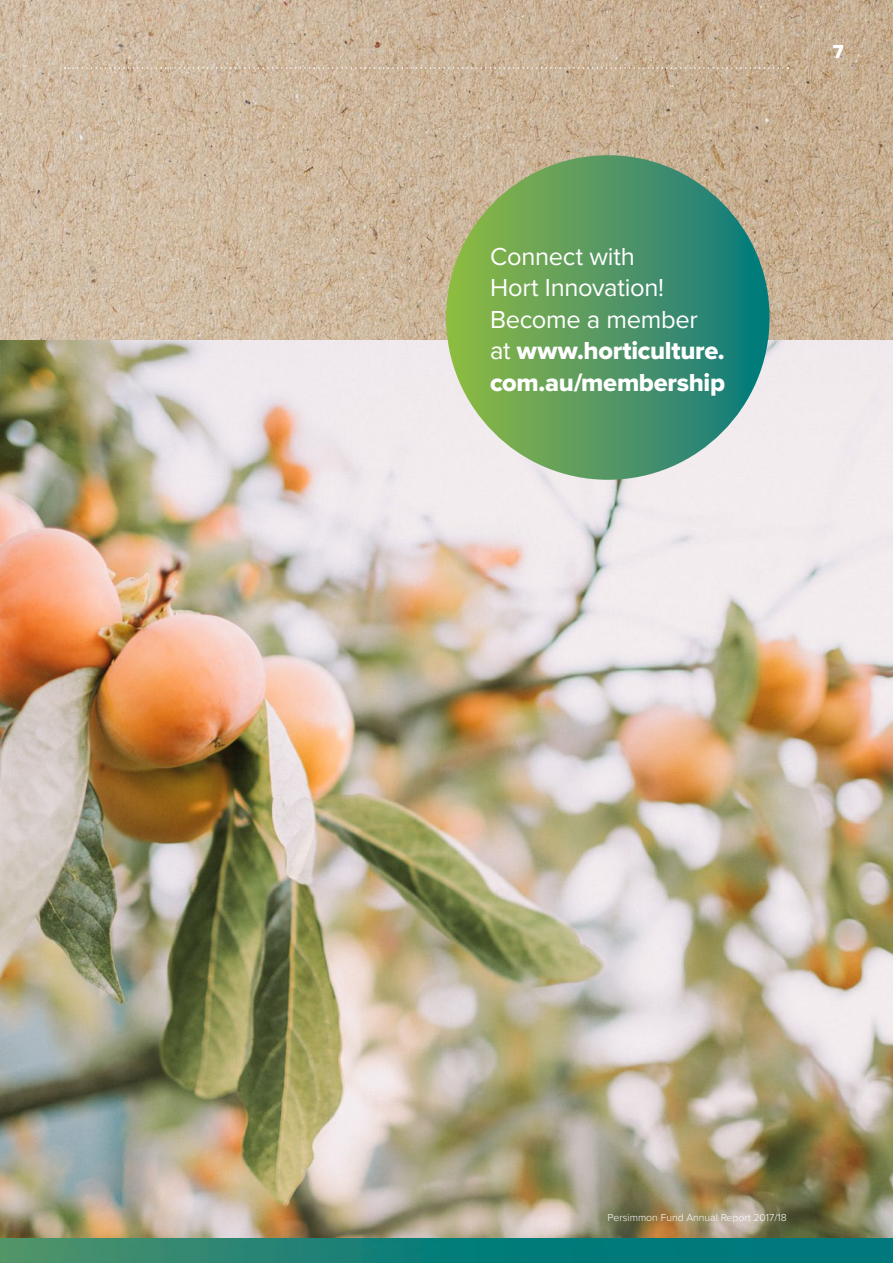
<style>
.page{position:relative;width:893px;height:1263px;background:#fff}
.page>*{position:absolute;margin:0;border:0;box-sizing:border-box;transform-origin:0 0}
.t1{font:25.5px/31.5px "Proxima Nova";letter-spacing:-.01em;color:#fff}
.t2{font:25.5px/31.5px "Proxima Nova Extrabld";letter-spacing:-.015em;color:#fff}
.t3{font:19.5px "Proxima Nova Extrabld";color:#fff}
.t4{font:300 10.5px "Proxima Nova";color:#fff}
.s1{font-family:"Proxima Nova"}
</style>
<div class="page">
<img style="left:0;top:0;width:893px;height:340px">
<svg style="left:65px;top:67px;width:723px;height:2px"></svg>
<img style="left:0;top:340px;width:893px;height:898px">
<svg style="left:446px;top:155px;width:324px;height:325px;background:#6fa376"></svg>
<img style="left:0;top:1238px;width:893px;height:25px">
<p class="t1" style="left:490px;top:239px;width:209px">Connect with<br>Hort Innovation!<br>Become a member</p>
<p class="t2" style="left:490px;top:334px;width:236px"><span class="s1">at</span> www.horticulture. com.au/membership</p>
<p class="t3" style="left:833px;top:37px;width:12px">7</p>
<p class="t4" style="left:607px;top:1209px;width:181px">Persimmon Fund Annual Report 2017/18</p>
</div>
